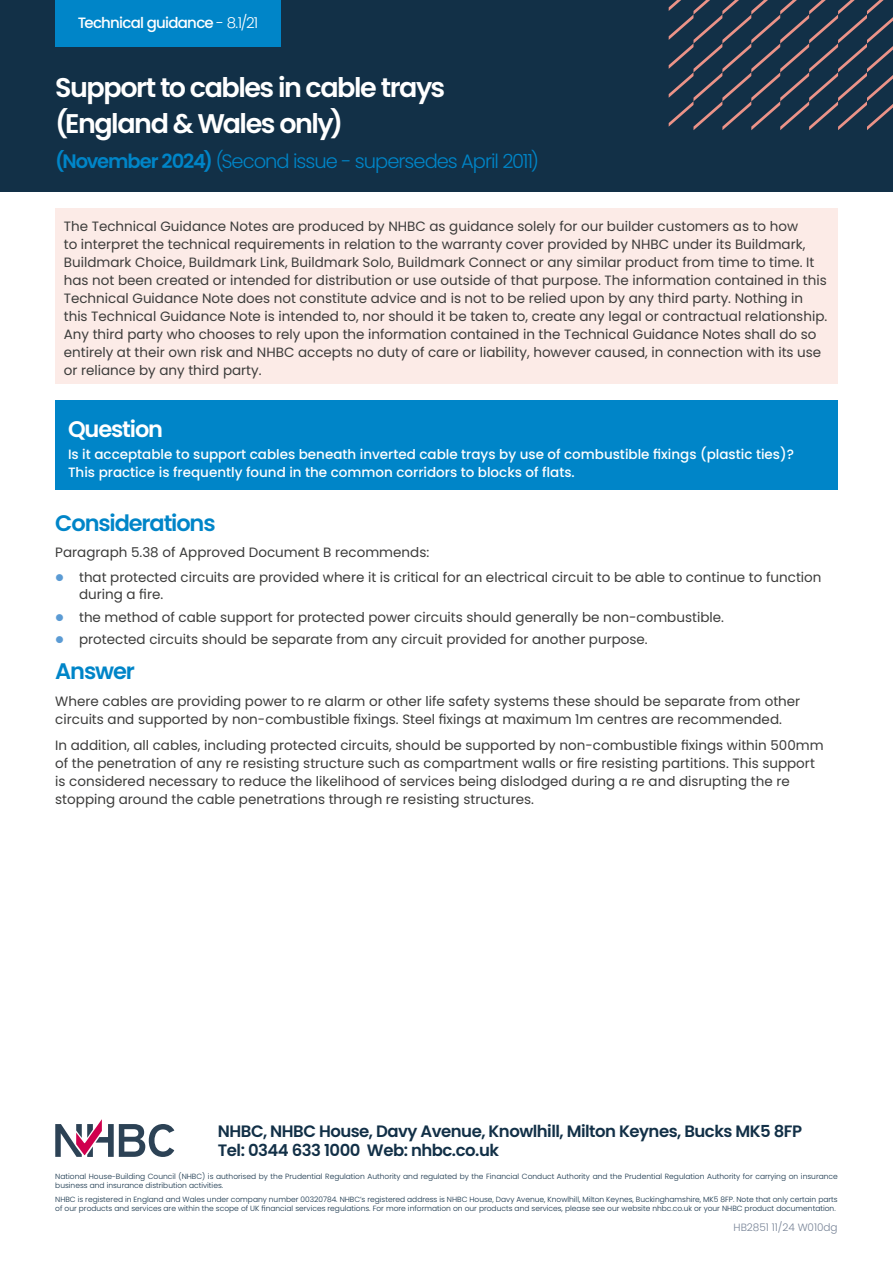
<style>
.page{position:relative;width:893px;height:1263px;background:#fff}
.page>*{position:absolute;margin:0;border:0;box-sizing:border-box;transform-origin:0 0}
.t1{font:600 27px/35.5px "Poppins";letter-spacing:-.055em;color:#fff}
.t2{font:600 22.5px "Poppins";letter-spacing:-.05em;color:#0085c8}
.t3{font:600 22.5px "Poppins";letter-spacing:-.05em;color:#fff}
.t4{font:300 19.5px "Poppins";letter-spacing:-.05em;color:#0085c8}
.t5{font:600 16.5px/19.5px "Poppins";letter-spacing:-.03em;color:#123047}
.t6{font:500 15px "Poppins";letter-spacing:-.05em;color:#fff}
.t7{font:13.5px/18px "Poppins";color:#3c3c3b}
.t8{font:500 13.5px/18px "Poppins";color:#fff}
.t9{font:300 10.5px "Poppins";letter-spacing:-.005em;color:#788497}
.t10{font:300 7.5px/9px "Poppins";color:#123047}
.s1{font-weight:300}
.s2{font-weight:600}
</style>
<div class="page">
<div style="left:0;top:0;width:893px;height:191px;background:#123047"></div>
<svg style="left:55px;top:1119px;width:119px;height:38px"></svg>
<svg style="left:669px;top:0;width:224px;height:130px"></svg>
<div style="left:55px;top:208px;width:783px;height:176px;background:#fcebe7"></div>
<div style="left:55px;top:401px;width:783px;height:89px;background:#0085c8"></div>
<div style="left:55px;top:0;width:226px;height:46px;background:#0085c8"></div>
<p class="t6" style="left:78px;top:14px;width:182px">Technical guidance <span class="s1">- 8.1/21</span></p>
<h1 class="t1" style="left:55px;top:70px;width:391px">Support to cables in cable trays (England &amp; Wales only)</h1>
<h3 class="t4" style="left:55px;top:150px;width:485px"><span class="s2">(November 2024)</span> (Second issue - supersedes April 2011)</h3>
<p class="t7" style="left:64px;top:217px;width:765px">The Technical Guidance Notes are produced by NHBC as guidance solely for our builder customers as to how<br>to interpret the technical requirements in relation to the warranty cover provided by NHBC under its Buildmark, Buildmark Choice, Buildmark Link, Buildmark Solo, Buildmark Connect or any similar product from time to time. It has not been created or intended for distribution or use outside of that purpose. The information contained in this Technical Guidance Note does not constitute advice and is not to be relied upon by any third party. Nothing in this Technical Guidance Note is intended to, nor should it be taken to, create any legal or contractual relationship.<br>Any third party who chooses to rely upon the information contained in the Technical Guidance Notes shall do so entirely at their own risk and NHBC accepts no duty of care or liability, however caused, in connection with its use or reliance by any third party.</p>
<h2 class="t3" style="left:68px;top:416px;width:97px">Question</h2>
<p class="t8" style="left:68px;top:446px;width:727px">Is it acceptable to support cables beneath inverted cable trays by use of combustible fixings (plastic ties)?<br>This practice is frequently found in the common corridors to blocks of flats.</p>
<h2 class="t2" style="left:55px;top:510px;width:162px">Considerations</h2>
<p class="t7" style="left:79px;top:540px;width:744px;line-height:25px;text-indent:-24px">Paragraph 5.38 of Approved Document B recommends:<br>that protected circuits are provided where it is critical for an electrical circuit to be able to continue to function</p>
<p class="t7" style="left:79px;top:582px;width:646px;line-height:23px">during a fire.<br>the method of cable support for protected power circuits should generally be non-combustible. protected circuits should be separate from any circuit provided for another purpose.</p>
<h2 class="t2" style="left:55px;top:658px;width:81px">Answer</h2>
<p class="t7" style="left:55px;top:692px;width:746px">Where cables are providing power to re alarm or other life safety systems these should be separate from other circuits and supported by non-combustible fixings. Steel fixings at maximum 1m centres are recommended.</p>
<p class="t7" style="left:55px;top:736px;width:770px">In addition, all cables, including protected circuits, should be supported by non-combustible fixings within 500mm of the penetration of any re resisting structure such as compartment walls or fire resisting partitions. This support is considered necessary to reduce the likelihood of services being dislodged during a re and disrupting the re stopping around the cable penetrations through re resisting structures.</p>
<p class="t5" style="left:218px;top:1121px;width:586px">NHBC, NHBC House, Davy Avenue, Knowlhill, Milton Keynes, Bucks MK5 8FP<br>Tel: 0344 633 1000 Web: nhbc.co.uk</p>
<p class="t10" style="left:55px;top:1172px;width:784px">National House-Building Council (NHBC) is authorised by the Prudential Regulation Authority and regulated by the Financial Conduct Authority and the Prudential Regulation Authority for carrying on insurance business and insurance distribution activities.</p>
<p class="t10" style="left:55px;top:1195px;width:784px">NHBC is registered in England and Wales under company number 00320784. NHBC’s registered address is NHBC House, Davy Avenue, Knowlhill, Milton Keynes, Buckinghamshire, MK5 8FP. Note that only certain parts of our products and services are within the scope of UK financial services regulations. For more information on our products and services, please see our website nhbc.co.uk or your NHBC product documentation.</p>
<p class="t9" style="left:734px;top:1221px;width:106px">HB2851 11/24 W010dg</p>
</div>
